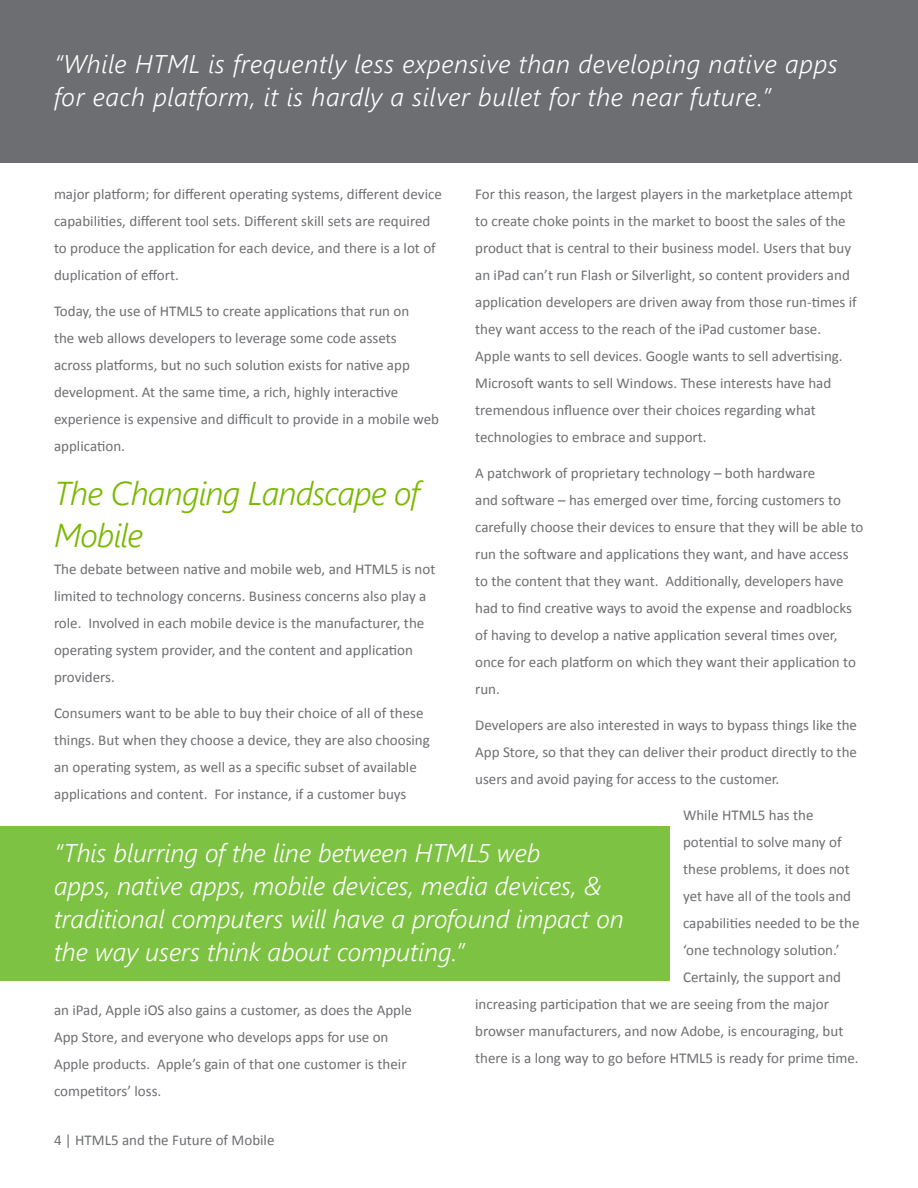
<style>
.page{position:relative;width:918px;height:1188px;background:#fff}
.page>*{position:absolute;margin:0;border:0;box-sizing:border-box;transform-origin:0 0}
.t1{font:italic 300 33px/42px "Segoe UI";letter-spacing:-.025em;color:#7ab800}
.t2{font:italic 300 25.5px/33px "Segoe UI";color:#fff}
.t3{font:italic 300 25.5px/33px "Segoe UI";letter-spacing:.025em;color:#fff}
.t4{font:15px/27px "Calibri";color:#6d6e71}
</style>
<div class="page">
<div style="left:0;top:0;width:918px;height:163px;background:#6d6e71"></div>
<div style="left:0;top:826px;width:670px;height:154px;background:#7dc242"></div>
<h2 class="t3" style="left:54px;top:46px;width:785px">“While HTML is frequently less expensive than developing native apps for each platform, it is hardly a silver bullet for the near future.”</h2>
<p class="t4" style="left:54px;top:181px;width:389px">major platform; for different operating systems, different device capabilities, different tool sets. Different skill sets are required to produce the application for each device, and there is a lot of duplication of effort.</p>
<p class="t4" style="left:54px;top:298px;width:387px">Today, the use of HTML5 to create applications that run on<br>the web allows developers to leverage some code assets<br>across platforms, but no such solution exists for native app development. At the same time, a rich, highly interactive experience is expensive and difficult to provide in a mobile web application.</p>
<h1 class="t1" style="left:54px;top:471px;width:367px">The Changing Landscape of<br>Mobile</h1>
<p class="t4" style="left:54px;top:556px;width:383px">The debate between native and mobile web, and HTML5 is not limited to technology concerns. Business concerns also play a role. Involved in each mobile device is the manufacturer, the operating system provider, and the content and application providers.</p>
<p class="t4" style="left:54px;top:700px;width:377px">Consumers want to be able to buy their choice of all of these things. But when they choose a device, they are also choosing an operating system, as well as a specific subset of available applications and content. For instance, if a customer buys</p>
<p class="t4" style="left:475px;top:181px;width:383px">For this reason, the largest players in the marketplace attempt to create choke points in the market to boost the sales of the product that is central to their business model. Users that buy an iPad can’t run Flash or Silverlight, so content providers and application developers are driven away from those run-times if they want access to the reach of the iPad customer base.<br>Apple wants to sell devices. Google wants to sell advertising.<br>Microsoft wants to sell Windows. These interests have had tremendous influence over their choices regarding what technologies to embrace and support.</p>
<p class="t4" style="left:475px;top:460px;width:390px">A patchwork of proprietary technology – both hardware<br>and software – has emerged over time, forcing customers to carefully choose their devices to ensure that they will be able to run the software and applications they want, and have access to the content that they want. Additionally, developers have had to find creative ways to avoid the expense and roadblocks of having to develop a native application several times over, once for each platform on which they want their application to run.</p>
<p class="t4" style="left:475px;top:712px;width:383px;text-align:justify">Developers are also interested in ways to bypass things like the App Store, so that they can deliver their product directly to the users and avoid paying for access to the customer.</p>
<p class="t4" style="left:683px;top:802px;width:132px">While HTML5 has the</p>
<p class="t4" style="left:683px;top:829px;width:160px">potential to solve many of</p>
<p class="t4" style="left:683px;top:856px;width:168px">these problems, it does not</p>
<p class="t4" style="left:683px;top:883px;width:170px">yet have all of the tools and</p>
<p class="t4" style="left:683px;top:910px;width:178px">capabilities needed to be the</p>
<p class="t4" style="left:683px;top:937px;width:158px">‘one technology solution.’</p>
<p class="t4" style="left:683px;top:964px;width:160px">Certainly, the support and</p>
<p class="t4" style="left:475px;top:991px;width:355px">increasing participation that we are seeing from the major</p>
<p class="t4" style="left:475px;top:1018px;width:370px">browser manufacturers, and now Adobe, is encouraging, but</p>
<p class="t4" style="left:475px;top:1045px;width:385px">there is a long way to go before HTML5 is ready for prime time.</p>
<h2 class="t2" style="left:54px;top:836px;width:571px">“This blurring of the line between HTML5 web<br>apps, native apps, mobile devices, media devices, &amp; traditional computers will have a profound impact on the way users think about computing.”</h2>
<p class="t4" style="left:54px;top:997px;width:360px">an iPad, Apple iOS also gains a customer, as does the Apple App Store, and everyone who develops apps for use on Apple products. Apple’s gain of that one customer is their competitors’ loss.</p>
<p class="t4" style="left:54px;top:1127px;width:222px">4 | HTML5 and the Future of Mobile</p>
</div>
